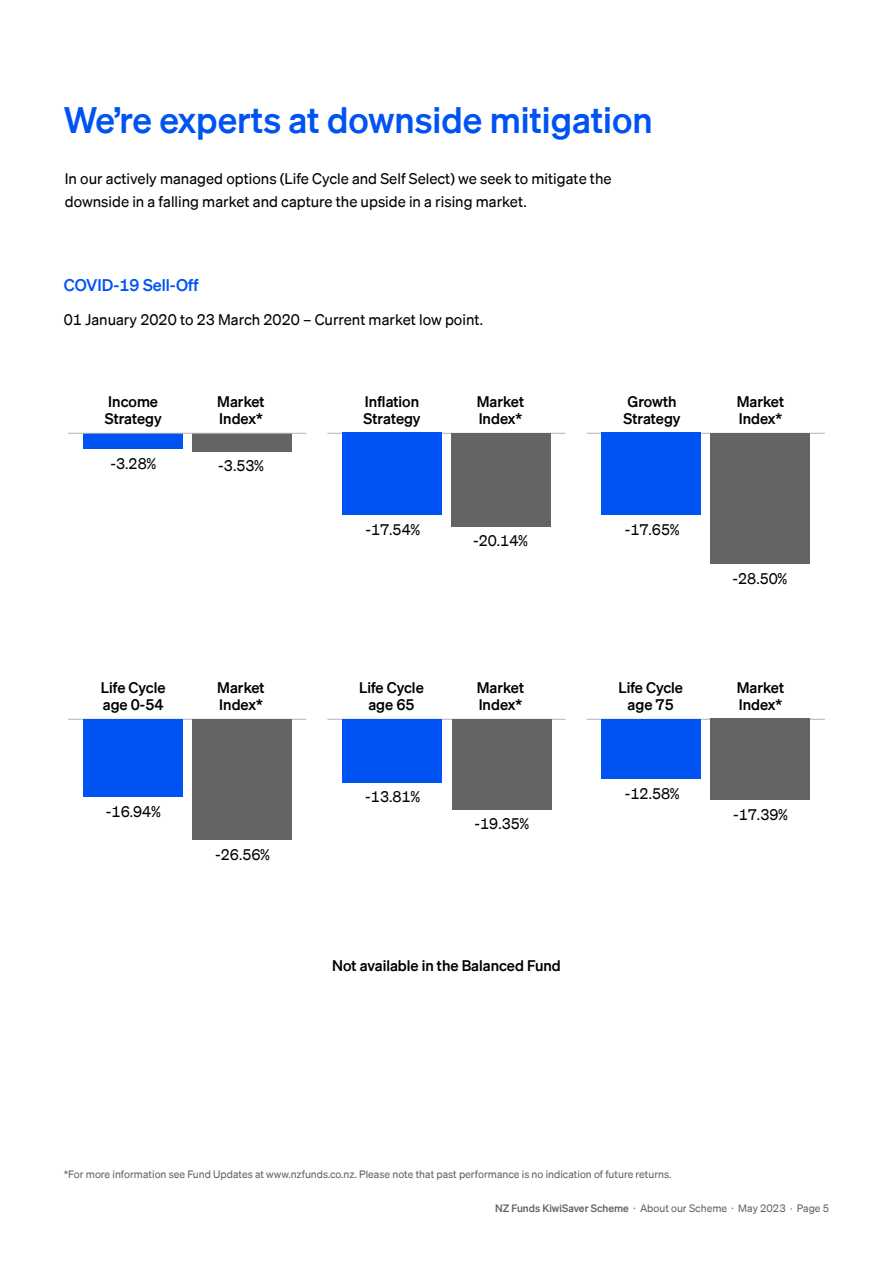
<style>
.page{position:relative;width:893px;height:1263px;background:#fff}
.page>*{position:absolute;margin:0;border:0;box-sizing:border-box;transform-origin:0 0}
.t1{font:500 36px "Sons Tab";color:#0053f3}
.t2{font:500 16.5px "Sons Tab";color:#0053f3}
.t3{font:15px/22.5px "Sons Tab";color:#000}
.t4{font:500 15px/16.5px "Sons Tab";color:#000}
.t5{font:10.5px "Sons Tab";color:#636466}
.s1{font-weight:500}
</style>
<div class="page">
<div style="left:83px;top:433px;width:99px;height:16px;background:#0053f3"></div>
<div style="left:192px;top:433px;width:99px;height:18px;background:#636466"></div>
<hr style="left:68px;top:433px;width:238px;height:1px;background:#b1b4b6">
<hr style="left:68px;top:719px;width:238px;height:1px;background:#b1b4b6">
<hr style="left:327px;top:433px;width:239px;height:1px;background:#b1b4b6">
<hr style="left:327px;top:719px;width:239px;height:1px;background:#b1b4b6">
<hr style="left:587px;top:433px;width:238px;height:1px;background:#b1b4b6">
<hr style="left:587px;top:719px;width:238px;height:1px;background:#b1b4b6">
<div style="left:83px;top:719px;width:99px;height:78px;background:#0053f3"></div>
<div style="left:193px;top:719px;width:99px;height:121px;background:#636466"></div>
<div style="left:342px;top:719px;width:99px;height:63px;background:#0053f3"></div>
<div style="left:452px;top:719px;width:99px;height:90px;background:#636466"></div>
<div style="left:343px;top:433px;width:99px;height:82px;background:#0053f3"></div>
<div style="left:451px;top:433px;width:100px;height:93px;background:#636466"></div>
<div style="left:602px;top:433px;width:99px;height:82px;background:#0053f3"></div>
<div style="left:711px;top:433px;width:99px;height:131px;background:#636466"></div>
<div style="left:602px;top:719px;width:99px;height:60px;background:#0053f3"></div>
<div style="left:711px;top:719px;width:99px;height:81px;background:#636466"></div>
<h1 class="t1" style="left:64px;top:97px;width:590px">We’re experts at downside mitigation</h1>
<p class="t3" style="left:65px;top:167px;width:548px">In our actively managed options (Life Cycle and Self Select) we seek to mitigate the downside in a falling market and capture the upside in a rising market.</p>
<p class="t2" style="left:64px;top:274px;width:136px">COVID-19 Sell-Off</p>
<p class="t3" style="left:64px;top:308px;width:421px">01 January 2020 to 23 March 2020 – Current market low point.</p>
<p class="t4" style="left:105px;top:393px;width:59px">Income<br>Strategy</p>
<p class="t3" style="left:110px;top:452px;width:47px">-3.28%</p>
<p class="t4" style="left:217px;top:393px;width:49px">Market<br>Index*</p>
<p class="t3" style="left:218px;top:454px;width:47px">-3.53%</p>
<p class="t4" style="left:364px;top:393px;width:59px">Inflation<br>Strategy</p>
<p class="t4" style="left:623px;top:393px;width:59px">Growth<br>Strategy</p>
<p class="t4" style="left:477px;top:393px;width:49px">Market<br>Index*</p>
<p class="t3" style="left:365px;top:518px;width:56px">-17.54%</p>
<p class="t3" style="left:473px;top:529px;width:56px">-20.14%</p>
<p class="t3" style="left:625px;top:518px;width:56px">-17.65%</p>
<p class="t4" style="left:101px;top:679px;width:66px">Life Cycle age 0-54</p>
<p class="t4" style="left:359px;top:679px;width:66px;text-align:center">Life Cycle age 65</p>
<p class="t4" style="left:618px;top:679px;width:66px;text-align:center">Life Cycle age 75</p>
<p class="t4" style="left:217px;top:679px;width:49px">Market<br>Index*</p>
<p class="t4" style="left:477px;top:679px;width:49px">Market<br>Index*</p>
<p class="t3" style="left:106px;top:799px;width:56px">-16.94%</p>
<p class="t3" style="left:215px;top:842px;width:56px">-26.56%</p>
<p class="t3" style="left:365px;top:785px;width:56px">-13.81%</p>
<p class="t3" style="left:474px;top:812px;width:56px">-19.35%</p>
<p class="t4" style="left:332px;top:956px;width:230px">Not available in the Balanced Fund</p>
<p class="t3" style="left:625px;top:781px;width:56px">-12.58%</p>
<p class="t4" style="left:737px;top:393px;width:49px">Market<br>Index*</p>
<p class="t3" style="left:732px;top:566px;width:56px">-28.50%</p>
<p class="t4" style="left:737px;top:679px;width:49px">Market<br>Index*</p>
<p class="t3" style="left:733px;top:803px;width:56px">-17.39%</p>
<p class="t5" style="left:64px;top:1167px;width:609px">*For more information see Fund Updates at www.nzfunds.co.nz. Please note that past performance is no indication of future returns.</p>
<p class="t5" style="left:495px;top:1201px;width:336px"><span class="s1">NZ Funds KiwiSaver Scheme</span> · About our Scheme · May 2023 · Page 5</p>
</div>
